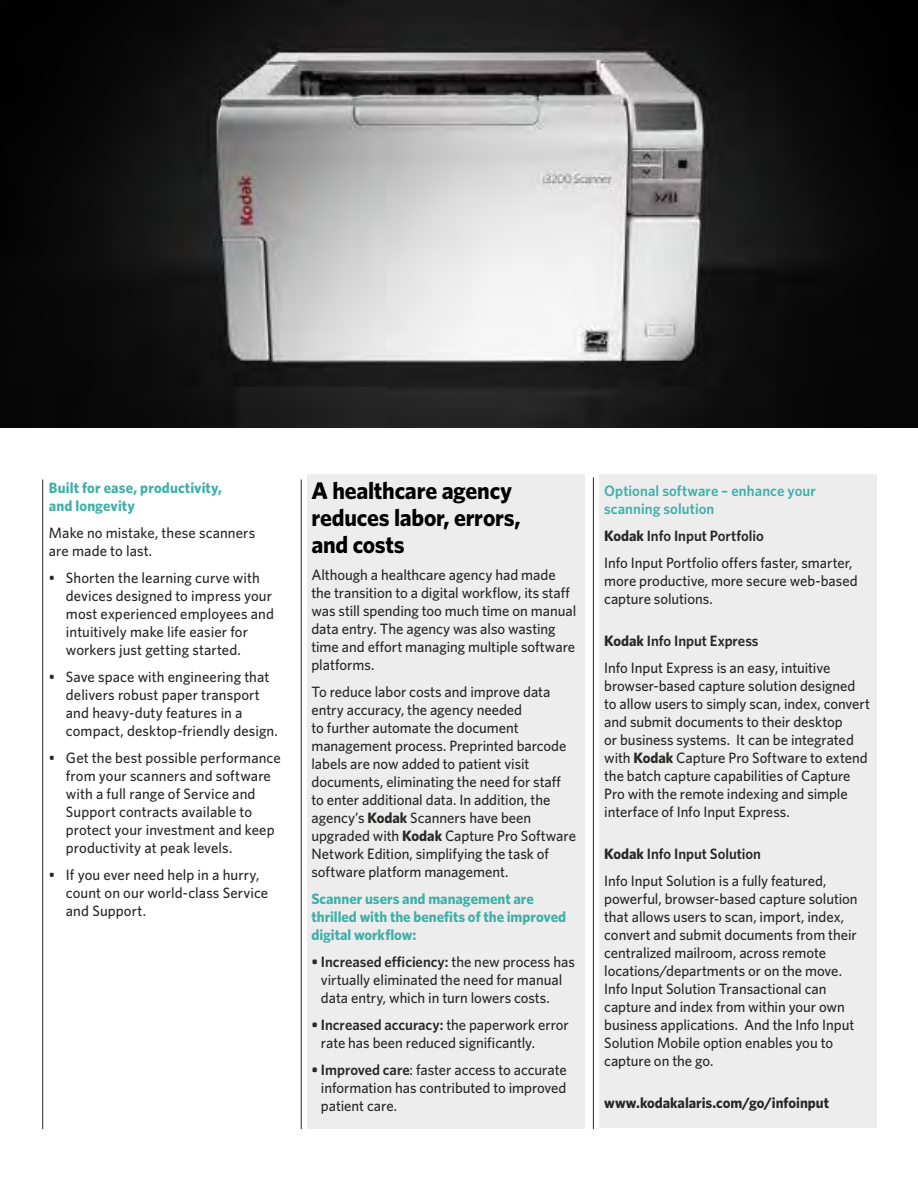
<style>
.page{position:relative;width:918px;height:1188px;background:#fff}
.page>*{position:absolute;margin:0;border:0;box-sizing:border-box;transform-origin:0 0}
.t1{font:700 24px/27px "Whitney";letter-spacing:-.01em;color:#000}
.t2{font:500 15px/18px "Whitney";letter-spacing:-.005em;color:#282827}
.t3{font:700 15px/18px "Whitney";color:#3fb0a8}
.t4{font:600 15px/18px "Whitney";letter-spacing:.005em;color:#3fb0a8}
.t5{font:700 15px "Whitney";letter-spacing:-.005em;color:#282827}
.s1{font-weight:700}
.s2{font-weight:600}
</style>
<div class="page">
<div style="left:307px;top:474px;width:278px;height:655px;background:#ededed"></div>
<img style="left:0;top:0;width:918px;height:427px">
<hr style="left:42px;top:480px;width:1px;height:649px;background:#282827">
<hr style="left:301px;top:480px;width:1px;height:649px;background:#282827">
<hr style="left:593px;top:477px;width:1px;height:652px;background:#282827">
<div style="left:599px;top:475px;width:278px;height:653px;background:#ededed"></div>
<p class="t3" style="left:49px;top:478px;width:175px">Built for ease, productivity, and longevity</p>
<p class="t2" style="left:49px;top:523px;width:208px">Make no mistake, these scanners are made to last.</p>
<p class="t2" style="left:66px;top:568px;width:210px;text-indent:-17px">• Shorten the learning curve with devices designed to impress your most experienced employees and intuitively make life easier for workers just getting started.</p>
<p class="t2" style="left:66px;top:667px;width:213px;text-indent:-17px">• Save space with engineering that delivers robust paper transport and heavy-duty features in a compact, desktop-friendly design.</p>
<p class="t2" style="left:66px;top:748px;width:216px;text-indent:-17px">• Get the best possible performance from your scanners and software with a full range of Service and<br>Support contracts available to protect your investment and keep productivity at peak levels.</p>
<p class="t2" style="left:66px;top:865px;width:204px;text-indent:-17px">• If you ever need help in a hurry, count on our world-class Service and Support.</p>
<h1 class="t1" style="left:311px;top:476px;width:211px">A healthcare agency reduces labor, errors, and costs</h1>
<p class="t2" style="left:311px;top:565px;width:266px">Although a healthcare agency had made the transition to a digital workflow, its staff was still spending too much time on manual data entry. The agency was also wasting time and effort managing multiple software platforms.</p>
<p class="t2" style="left:311px;top:682px;width:266px">To reduce labor costs and improve data entry accuracy, the agency needed<br>to further automate the document management process. Preprinted barcode labels are now added to patient visit documents, eliminating the need for staff to enter additional data. In addition, the agency’s <span class="s1">Kodak</span> Scanners have been upgraded with <span class="s1">Kodak</span> Capture Pro Software Network Edition, simplifying the task of software platform management.</p>
<p class="t3" style="left:311px;top:889px;width:256px">Scanner users and management are thrilled with the benefits of the improved digital workflow:</p>
<p class="t2" style="left:321px;top:952px;width:255px;text-indent:-9px"><span class="s2">• Increased efficiency:</span> the new process has virtually eliminated the need for manual data entry, which in turn lowers costs.</p>
<p class="t2" style="left:321px;top:1015px;width:249px;text-indent:-9px"><span class="s2">• Increased accuracy:</span> the paperwork error rate has been reduced significantly.</p>
<p class="t2" style="left:321px;top:1060px;width:247px;text-align:justify;text-indent:-9px"><span class="s2">• Improved care</span>: faster access to accurate information has contributed to improved patient care.</p>
<p class="t4" style="left:604px;top:481px;width:213px">Optional software – enhance your scanning solution</p>
<p class="t2" style="left:604px;top:522px;width:250px;line-height:27px"><span class="s1">Kodak</span> <span class="s2">Info Input Portfolio<br></span>Info Input Portfolio offers faster, smarter,</p>
<p class="t2" style="left:604px;top:571px;width:255px">more productive, more secure web-based capture solutions.</p>
<p class="t2" style="left:604px;top:627px;width:228px;line-height:27px"><span class="s1">Kodak</span> <span class="s2">Info Input Express<br></span>Info Input Express is an easy, intuitive</p>
<p class="t2" style="left:604px;top:676px;width:267px">browser-based capture solution designed to allow users to simply scan, index, convert and submit documents to their desktop<br>or business systems. It can be integrated with <span class="s1">Kodak</span> Capture Pro Software to extend the batch capture capabilities of Capture Pro with the remote indexing and simple interface of Info Input Express.</p>
<p class="t2" style="left:604px;top:840px;width:224px;line-height:27px"><span class="s1">Kodak</span> <span class="s2">Info Input Solution<br></span>Info Input Solution is a fully featured,</p>
<p class="t2" style="left:604px;top:889px;width:255px">powerful, browser-based capture solution that allows users to scan, import, index, convert and submit documents from their centralized mailroom, across remote locations/departments or on the move.<br>Info Input Solution Transactional can capture and index from within your own business applications. And the Info Input Solution Mobile option enables you to capture on the go.</p>
<p class="t5" style="left:604px;top:1092px;width:226px">www.kodakalaris.com/go/infoinput</p>
</div>
